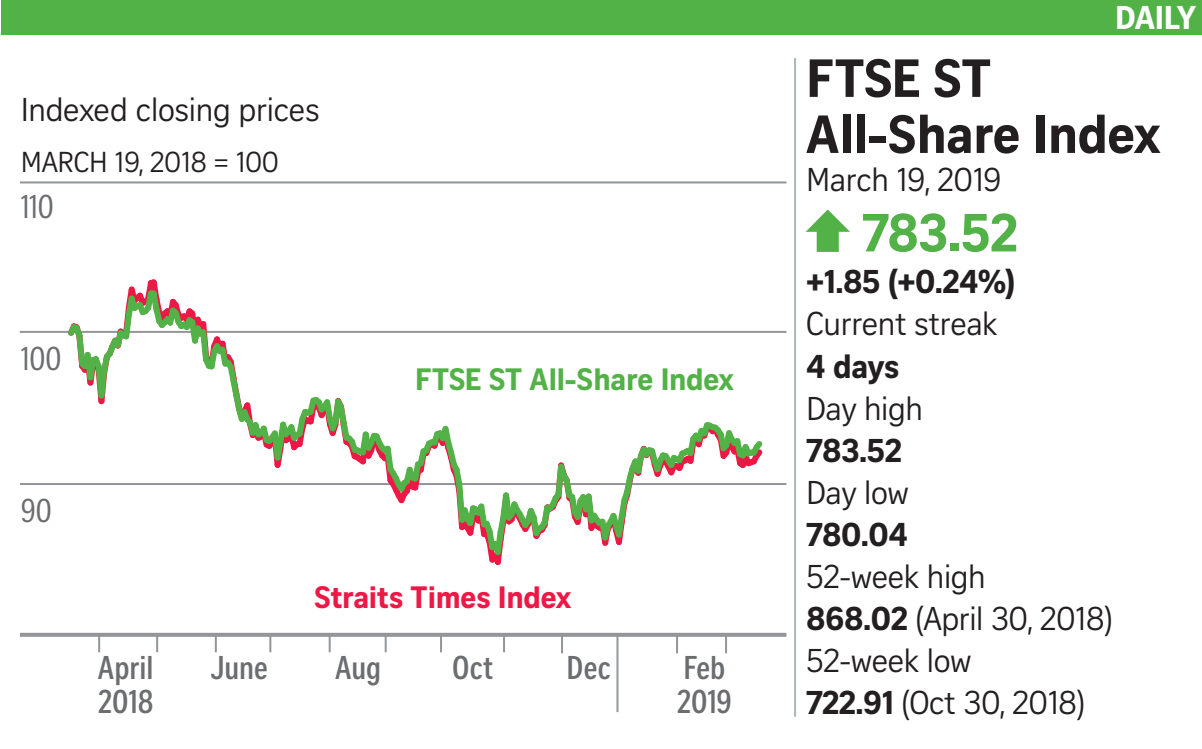
<style>
.page{position:relative;width:1202px;height:749px;background:#fff}
.page>*{position:absolute;margin:0;border:0;box-sizing:border-box;transform-origin:0 0}
.t1{font:700 52px/56px "Curator Serp Text";letter-spacing:-.01em;color:#231f20}
.t2{font:700 52px "Curator Serp Text";color:#52b147}
.t3{font:32px/42px "Curator Serp Text";letter-spacing:-.015em;color:#231f20}
.t4{font:700 32px "Curator Serp Text";letter-spacing:-.015em;color:#231f20}
.t5{font:700 32px/34px "Curator Head Cond ST Semi";color:#6c6d70}
.t6{font:32px "Curator Head Cond ST Regular";color:#6c6d70}
.t7{font:700 32px "Curator Serp Text";letter-spacing:-.02em;color:#fff}
.t8{font:30px "Curator Head ST Bold";letter-spacing:-.01em;color:#52b147}
.t9{font:30px "Curator Head ST Bold";letter-spacing:-.01em;color:#ed1845}
.t10{font:28px "Curator Serp Text";letter-spacing:-.01em;color:#231f20}
.s1{font-weight:700}
</style>
<div class="page">
<div style="left:1px;top:0;width:1201px;height:34px;background:#52b147"></div>
<hr style="left:794px;top:58px;width:2px;height:658px;background:#a8b7b6">
<svg style="left:20px;top:632px;width:766px;height:4px;background:#a9aaad"></svg>
<hr style="left:20px;top:331px;width:766px;height:2px;background:#939598">
<hr style="left:20px;top:181px;width:766px;height:2px;background:#939598">
<hr style="left:20px;top:483px;width:766px;height:2px;background:#939598">
<hr style="left:616px;top:634px;width:2px;height:77px;background:#939598">
<svg style="left:98px;top:634px;width:2px;height:18px"></svg>
<svg style="left:156px;top:634px;width:2px;height:18px"></svg>
<svg style="left:215px;top:634px;width:2px;height:18px"></svg>
<svg style="left:269px;top:634px;width:2px;height:18px"></svg>
<svg style="left:329px;top:634px;width:2px;height:18px"></svg>
<svg style="left:385px;top:634px;width:2px;height:18px"></svg>
<svg style="left:440px;top:634px;width:2px;height:18px"></svg>
<svg style="left:503px;top:634px;width:2px;height:18px"></svg>
<svg style="left:561px;top:635px;width:2px;height:18px"></svg>
<svg style="left:676px;top:635px;width:2px;height:18px"></svg>
<svg style="left:725px;top:635px;width:2px;height:18px"></svg>
<svg style="left:63px;top:279px;width:705px;height:286px"></svg>
<svg style="left:806px;top:209px;width:44px;height:43px"></svg>
<p class="t3" style="left:21px;top:89px;width:300px">Indexed closing prices</p>
<p class="t10" style="left:21px;top:146px;width:260px">MARCH 19, 2018 = 100</p>
<p class="t6" style="left:21px;top:189px;width:34px">110</p>
<p class="t6" style="left:21px;top:341px;width:42px">100</p>
<p class="t6" style="left:21px;top:493px;width:32px">90</p>
<p class="t8" style="left:415px;top:361px;width:321px">FTSE ST All-Share Index</p>
<p class="t5" style="left:98px;top:651px;width:57px">April<br>2018</p>
<p class="t9" style="left:314px;top:578px;width:258px">Straits Times Index</p>
<p class="t5" style="left:210px;top:651px;width:59px">June</p>
<p class="t5" style="left:335px;top:651px;width:48px">Aug</p>
<p class="t5" style="left:452px;top:651px;width:43px">Oct</p>
<p class="t5" style="left:567px;top:651px;width:46px">Dec</p>
<p class="t5" style="left:677px;top:651px;width:56px">Feb<br>2019</p>
<p class="t7" style="left:1115px;top:-2px;width:82px">DAILY</p>
<h1 class="t1" style="left:806px;top:50px;width:356px">FTSE ST<br>All-Share Index</h1>
<p class="t3" style="left:806px;top:159px;width:197px">March 19, 2019</p>
<h1 class="t2" style="left:862px;top:201px;width:157px">783.52</h1>
<p class="t4" style="left:806px;top:262px;width:211px">+1.85 (+0.24%)</p>
<p class="t3" style="left:806px;top:303px;width:193px">Current streak</p>
<p class="t4" style="left:806px;top:346px;width:95px">4 days</p>
<p class="t3" style="left:806px;top:387px;width:118px">Day high</p>
<p class="t4" style="left:806px;top:430px;width:97px">783.52</p>
<p class="t3" style="left:806px;top:471px;width:104px">Day low</p>
<p class="t4" style="left:806px;top:514px;width:103px">780.04</p>
<p class="t3" style="left:806px;top:555px;width:308px">52-week high<br><span class="s1">868.02</span> (April 30, 2018)<br>52-week low<br><span class="s1">722.91</span> (Oct 30, 2018)</p>
</div>
